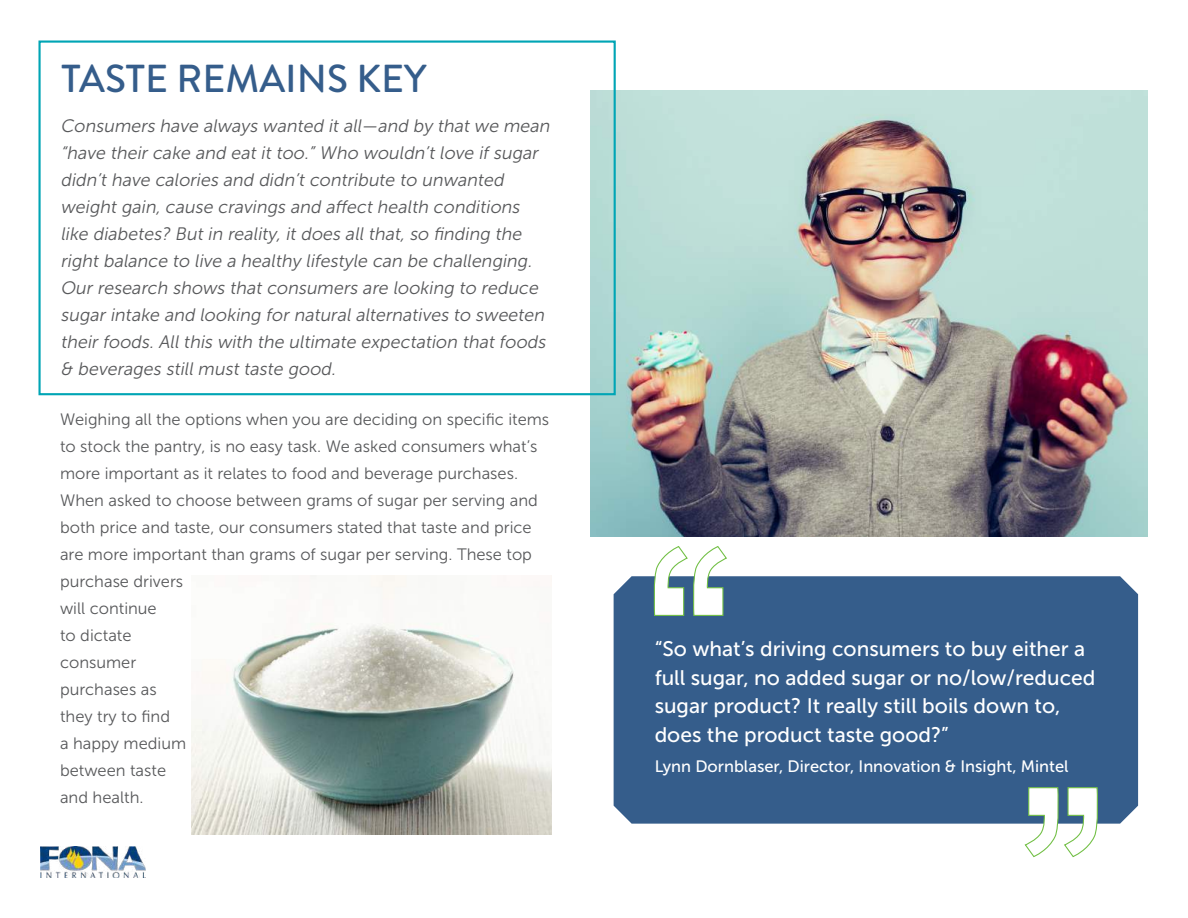
<style>
.page{position:relative;width:1188px;height:918px;background:#fff}
.page>*{position:absolute;margin:0;border:0;box-sizing:border-box;transform-origin:0 0}
.t1{font:500 39px "Brandon Grotesque";color:#355d8b}
.t2{font:21px/28.5px "Museo Sans 500";color:#fff}
.t3{font:italic 18px/27px "Museo Sans 300";color:#57585a}
.t4{font:16.5px/27px "Museo Sans 300";color:#57585a}
.t5{font:16.5px "Museo Sans 500";color:#fff}
</style>
<div class="page">
<img style="left:591px;top:90px;width:557px;height:447px">
<img style="left:40px;top:846px;width:106px;height:32px">
<div style="left:38px;top:40px;width:578px;height:355px;border:2px solid #00a5b5"></div>
<img style="left:191px;top:575px;width:360px;height:259px">
<div style="left:614px;top:576px;width:524px;height:248px;background:#355d8b"></div>
<svg style="left:654px;top:547px;width:73px;height:69px"></svg>
<svg style="left:1025px;top:787px;width:73px;height:70px"></svg>
<h1 class="t1" style="left:62px;top:52px;width:366px">TASTE REMAINS KEY</h1>
<p class="t3" style="left:60px;top:113px;width:494px">Consumers have always wanted it all—and by that we mean “have their cake and eat it too.” Who wouldn’t love if sugar didn’t have calories and didn’t contribute to unwanted weight gain, cause cravings and affect health conditions like diabetes? But in reality, it does all that, so finding the right balance to live a healthy lifestyle can be challenging.<br>Our research shows that consumers are looking to reduce sugar intake and looking for natural alternatives to sweeten their foods. All this with the ultimate expectation that foods &amp; beverages still must taste good.</p>
<p class="t4" style="left:60px;top:406px;width:491px">Weighing all the options when you are deciding on specific items to stock the pantry, is no easy task. We asked consumers what’s more important as it relates to food and beverage purchases.<br>When asked to choose between grams of sugar per serving and both price and taste, our consumers stated that taste and price are more important than grams of sugar per serving. These top purchase drivers<br>will continue<br>to dictate<br>consumer<br>purchases as<br>they try to find<br>a happy medium<br>between taste<br>and health.</p>
<p class="t2" style="left:655px;top:635px;width:442px">“So what’s driving consumers to buy either a full sugar, no added sugar or no/low/reduced sugar product? It really still boils down to, does the product taste good?”</p>
<p class="t5" style="left:655px;top:757px;width:415px">Lynn Dornblaser, Director, Innovation &amp; Insight, Mintel</p>
</div>
